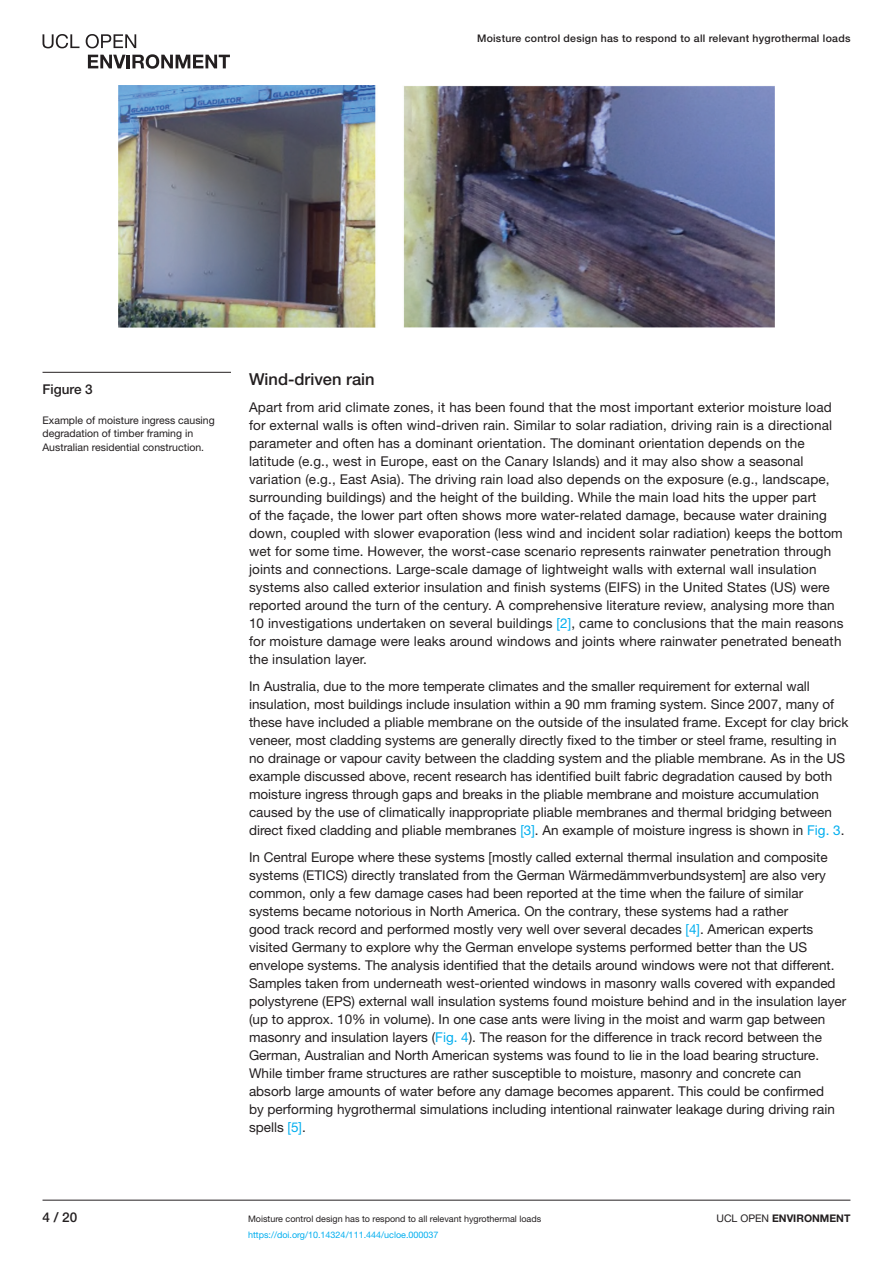
<style>
.page{position:relative;width:893px;height:1263px;background:#fff}
.page>*{position:absolute;margin:0;border:0;box-sizing:border-box;transform-origin:0 0}
.t1{font:500 16.5px "Helvetica Neue LT Std";color:#231f20}
.t2{font:13.5px/18px "Helvetica Neue LT Std";color:#231f20}
.t3{font:500 13.5px "Helvetica Neue LT Std";color:#231f20}
.t4{font:10.5px/13.5px "Helvetica Neue LT Std";color:#231f20}
.t5{font:500 10.5px "Helvetica Neue LT Std";letter-spacing:.025em;color:#231f20}
.t6{font:700 10.5px "Helvetica Neue LT Std";color:#231f20}
.t7{font:9px "Helvetica Neue LT Std";color:#231f20}
.t8{font:9px "Helvetica Neue LT Std";color:#00aeef}
.s1{color:#00aeef}
.s2{font-weight:400}
</style>
<div class="page">
<hr style="left:43px;top:1200px;width:807px;height:1px;background:#231f20">
<svg style="left:43px;top:34px;width:36px;height:14px"></svg>
<svg style="left:86px;top:34px;width:50px;height:14px"></svg>
<svg style="left:88px;top:54px;width:142px;height:15px"></svg>
<img style="left:118px;top:86px;width:656px;height:241px">
<hr style="left:43px;top:372px;width:188px;height:1px;background:#231f20">
<p class="t5" style="left:477px;top:32px;width:375px">Moisture control design has to respond to all relevant hygrothermal loads</p>
<p class="t3" style="left:43px;top:381px;width:52px">Figure 3</p>
<p class="t4" style="left:43px;top:413px;width:174px">Example of moisture ingress causing degradation of timber framing in<br>Australian residential construction.</p>
<p class="t1" style="left:249px;top:370px;width:127px">Wind-driven rain</p>
<p class="t2" style="left:249px;top:398px;width:596px">Apart from arid climate zones, it has been found that the most important exterior moisture load for external walls is often wind-driven rain. Similar to solar radiation, driving rain is a directional parameter and often has a dominant orientation. The dominant orientation depends on the latitude (e.g., west in Europe, east on the Canary Islands) and it may also show a seasonal variation (e.g., East Asia). The driving rain load also depends on the exposure (e.g., landscape, surrounding buildings) and the height of the building. While the main load hits the upper part<br>of the façade, the lower part often shows more water-related damage, because water draining down, coupled with slower evaporation (less wind and incident solar radiation) keeps the bottom wet for some time. However, the worst-case scenario represents rainwater penetration through joints and connections. Large-scale damage of lightweight walls with external wall insulation systems also called exterior insulation and finish systems (EIFS) in the United States (US) were reported around the turn of the century. A comprehensive literature review, analysing more than 10 investigations undertaken on several buildings <span class="s1">[2]</span>, came to conclusions that the main reasons for moisture damage were leaks around windows and joints where rainwater penetrated beneath the insulation layer.</p>
<p class="t2" style="left:249px;top:677px;width:601px">In Australia, due to the more temperate climates and the smaller requirement for external wall insulation, most buildings include insulation within a 90 mm framing system. Since 2007, many of these have included a pliable membrane on the outside of the insulated frame. Except for clay brick veneer, most cladding systems are generally directly fixed to the timber or steel frame, resulting in no drainage or vapour cavity between the cladding system and the pliable membrane. As in the US example discussed above, recent research has identified built fabric degradation caused by both moisture ingress through gaps and breaks in the pliable membrane and moisture accumulation caused by the use of climatically inappropriate pliable membranes and thermal bridging between direct fixed cladding and pliable membranes <span class="s1">[3]</span>. An example of moisture ingress is shown in <span class="s1">Fig. 3</span>.</p>
<p class="t2" style="left:249px;top:848px;width:599px">In Central Europe where these systems [mostly called external thermal insulation and composite systems (ETICS) directly translated from the German Wärmedämmverbundsystem] are also very common, only a few damage cases had been reported at the time when the failure of similar systems became notorious in North America. On the contrary, these systems had a rather<br>good track record and performed mostly very well over several decades <span class="s1">[4]</span>. American experts visited Germany to explore why the German envelope systems performed better than the US envelope systems. The analysis identified that the details around windows were not that different.<br>Samples taken from underneath west-oriented windows in masonry walls covered with expanded polystyrene (EPS) external wall insulation systems found moisture behind and in the insulation layer (up to approx. 10% in volume). In one case ants were living in the moist and warm gap between masonry and insulation layers (<span class="s1">Fig. 4</span>). The reason for the difference in track record between the German, Australian and North American systems was found to lie in the load bearing structure.<br>While timber frame structures are rather susceptible to moisture, masonry and concrete can absorb large amounts of water before any damage becomes apparent. This could be confirmed<br>by performing hygrothermal simulations including intentional rainwater leakage during driving rain spells <span class="s1">[5]</span>.</p>
<p class="t3" style="left:43px;top:1209px;width:36px">4 / 20</p>
<p class="t7" style="left:248px;top:1213px;width:295px">Moisture control design has to respond to all relevant hygrothermal loads</p>
<p class="t6" style="left:716px;top:1211px;width:135px"><span class="s2">UCL OPEN</span> ENVIRONMENT</p>
<p class="t8" style="left:248px;top:1229px;width:192px">https://doi.org/10.14324/111.444/ucloe.000037</p>
</div>
